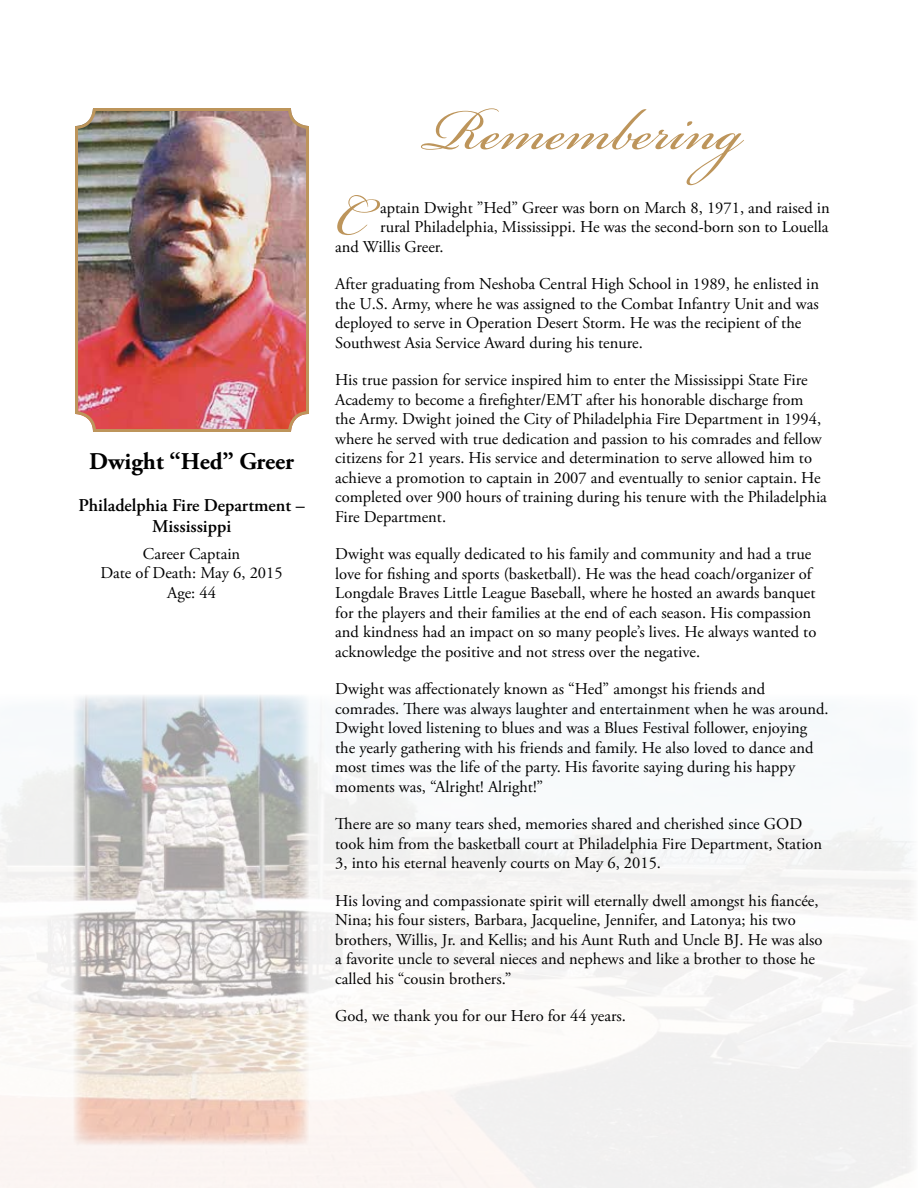
<style>
.page{position:relative;width:918px;height:1188px;background:#fff}
.page>*{position:absolute;margin:0;border:0;box-sizing:border-box;transform-origin:0 0}
.t1{font:90px "Bickham Script Pro";color:#bd955b}
.t2{font:80.1px "Bickham Script Pro";color:#bd955b}
.t3{font:700 24px "Adobe Garamond Pro";color:#000}
.t4{font:600 18px/21.6px "Adobe Garamond Pro";color:#000;text-align:center}
.t5{font:16.5px/19.5px "Adobe Garamond Pro";color:#000}
</style>
<div class="page">
<img style="left:74px;top:695px;width:235px;height:450px">
<img style="left:79px;top:112px;width:226px;height:316px">
<div style="left:75px;top:108px;width:234px;height:324px;border:3px solid #bd955b;border-radius:18px"></div>
<h3 class="t3" style="left:89px;top:447px;width:206px">Dwight “Hed” Greer</h3>
<p class="t4" style="left:79px;top:494px;width:228px">Philadelphia Fire Department –<br>Mississippi</p>
<p class="t5" style="left:100px;top:544px;width:184px;text-align:center">Career Captain<br>Date of Death: May 6, 2015<br>Age: 44</p>
<h1 class="t1" style="left:422px;top:65px;width:322px">Remembering</h1>
<h2 class="t2" style="left:335px;top:158px;width:33px">C</h2>
<p class="t5" style="left:380px;top:198px;width:451px">aptain Dwight ”Hed” Greer was born on March 8, 1971, and raised in</p>
<p class="t5" style="left:380px;top:218px;width:450px">rural Philadelphia, Mississippi. He was the second-born son to Louella</p>
<p class="t5" style="left:335px;top:237px;width:110px">and Willis Greer.</p>
<p class="t5" style="left:335px;top:275px;width:485px">After graduating from Neshoba Central High School in 1989, he enlisted in the U.S. Army, where he was assigned to the Combat Infantry Unit and was deployed to serve in Operation Desert Storm. He was the recipient of the Southwest Asia Service Award during his tenure.</p>
<p class="t5" style="left:335px;top:371px;width:493px">His true passion for service inspired him to enter the Mississippi State Fire Academy to become a firefighter/EMT after his honorable discharge from the Army. Dwight joined the City of Philadelphia Fire Department in 1994, where he served with true dedication and passion to his comrades and fellow citizens for 21 years. His service and determination to serve allowed him to achieve a promotion to captain in 2007 and eventually to senior captain. He completed over 900 hours of training during his tenure with the Philadelphia Fire Department.</p>
<p class="t5" style="left:335px;top:545px;width:483px">Dwight was equally dedicated to his family and community and had a true love for fishing and sports (basketball). He was the head coach/organizer of Longdale Braves Little League Baseball, where he hosted an awards banquet for the players and their families at the end of each season. His compassion and kindness had an impact on so many people’s lives. He always wanted to acknowledge the positive and not stress over the negative.</p>
<p class="t5" style="left:335px;top:680px;width:495px">Dwight was affectionately known as “Hed” amongst his friends and comrades. There was always laughter and entertainment when he was around.<br>Dwight loved listening to blues and was a Blues Festival follower, enjoying the yearly gathering with his friends and family. He also loved to dance and most times was the life of the party. His favorite saying during his happy moments was, “Alright! Alright!”</p>
<p class="t5" style="left:335px;top:815px;width:489px">There are so many tears shed, memories shared and cherished since GOD took him from the basketball court at Philadelphia Fire Department, Station<br>3, into his eternal heavenly courts on May 6, 2015.</p>
<p class="t5" style="left:335px;top:892px;width:489px">His loving and compassionate spirit will eternally dwell amongst his fiancée, Nina; his four sisters, Barbara, Jacqueline, Jennifer, and Latonya; his two brothers, Willis, Jr. and Kellis; and his Aunt Ruth and Uncle BJ. He was also a favorite uncle to several nieces and nephews and like a brother to those he called his “cousin brothers.”</p>
<p class="t5" style="left:335px;top:1007px;width:292px">God, we thank you for our Hero for 44 years.</p>
</div>
